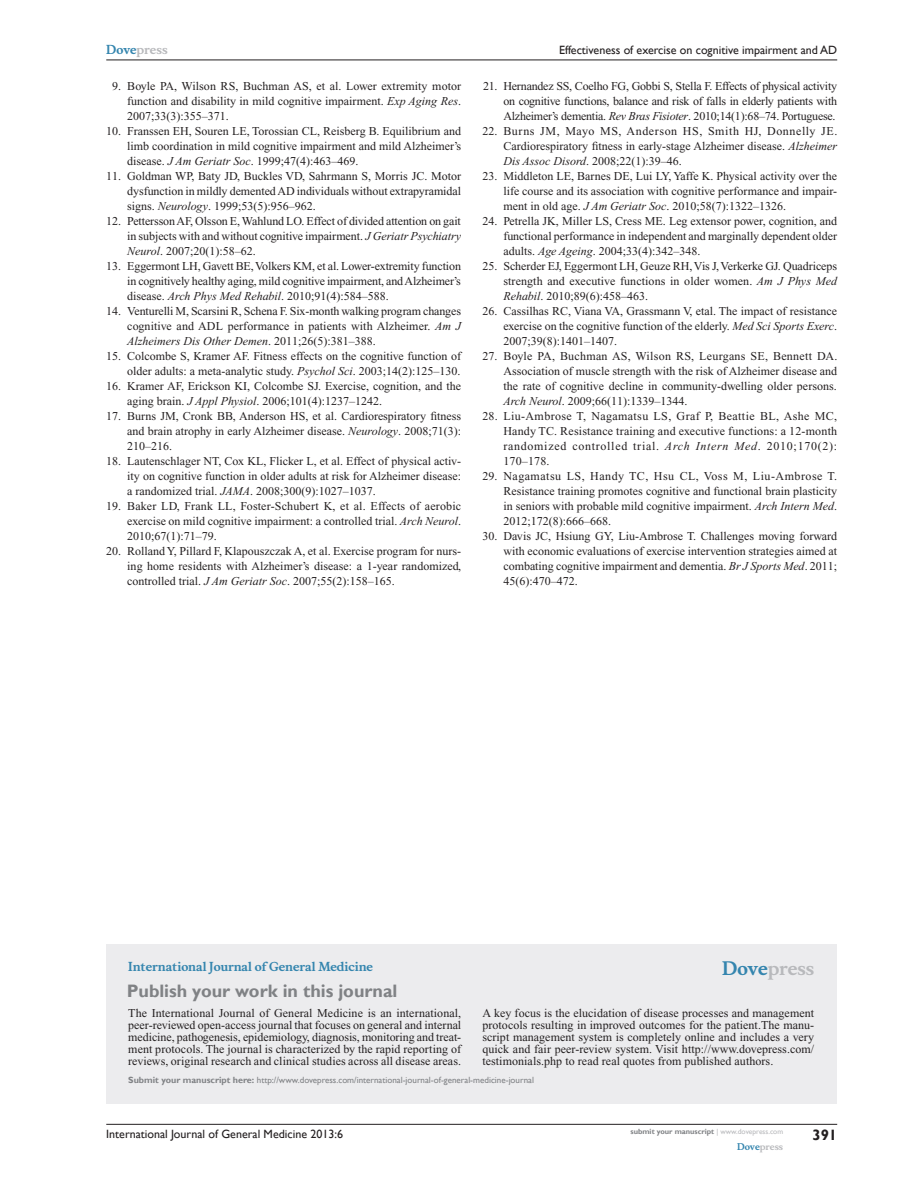
<style>
.page{position:relative;width:918px;height:1188px;background:#fff}
.page>*{position:absolute;margin:0;border:0;box-sizing:border-box;transform-origin:0 0}
.PromBx-H1{font:700 18px "Gill Sans";color:#808285}
.PromBx-Brand{font:700 18px "Musee";color:#b8b9bc}
.t1{font:700 15px "Gill Sans";color:#231f20}
.RefNL2{font:12px/15px "Times New Roman";color:#231f20;text-align:justify}
.PromBx-Tx{font:12px/12px "Times New Roman";letter-spacing:.005em;color:#231f20;text-align:justify}
.t2{font:12px "Gill Sans";color:#231f20}
.PromBx-JrnlName{font:700 12px "Musee";color:#3485ae}
.t3{font:700 12px "Musee";color:#b8b9bc}
.PromBx-SubmitMssWebA{font:9px "Gill Sans";color:#808285}
.t4{font:700 9px "Musee";color:#b8b9bc}
.t5{font:700 7.5px "Gill Sans";color:#808285}
.s1{color:#3485ae}
.s2{font-style:italic}
.s3{font-weight:700}
.s4{font-weight:400;color:#b8b9bc}
</style>
<div class="page">
<div style="left:106px;top:944px;width:731px;height:159px;background:#ececee"></div>
<hr style="left:106px;top:1124px;width:731px;height:1px;background:#231f20">
<hr style="left:106px;top:60px;width:731px;height:1px;background:#231f20">
<p class="t3" style="left:106px;top:43px;width:63px"><span class="s1">Dove</span>press</p>
<p class="RefNL2" style="left:127px;top:79px;width:335px;text-indent:-15px">9. Boyle PA, Wilson RS, Buchman AS, et al. Lower extremity motor function and disability in mild cognitive impairment. <span class="s2">Exp Aging Res</span>.<br>2007;33(3):355–371.</p>
<p class="RefNL2" style="left:127px;top:124px;width:335px;text-indent:-21px">10. Franssen EH, Souren LE, Torossian CL, Reisberg B. Equilibrium and limb coordination in mild cognitive impairment and mild Alzheimer’s disease. <span class="s2">J Am Geriatr Soc</span>. 1999;47(4):463–469.</p>
<p class="RefNL2" style="left:127px;top:169px;width:335px;text-indent:-21px">11. Goldman WP, Baty JD, Buckles VD, Sahrmann S, Morris JC. Motor dysfunction in mildly demented AD individuals without extrapyramidal signs. <span class="s2">Neurology</span>. 1999;53(5):956–962.</p>
<p class="RefNL2" style="left:127px;top:214px;width:335px;text-indent:-21px">12. Pettersson AF, Olsson E, Wahlund LO. Effect of divided attention on gait in subjects with and without cognitive impairment. <span class="s2">J Geriatr Psychiatry Neurol</span>. 2007;20(1):58–62.</p>
<p class="RefNL2" style="left:127px;top:259px;width:335px;text-indent:-21px">13. Eggermont LH, Gavett BE, Volkers KM, et al. Lower-extremity function in cognitively healthy aging, mild cognitive impairment, and Alzheimer’s disease. <span class="s2">Arch Phys Med Rehabil</span>. 2010;91(4):584–588.</p>
<p class="RefNL2" style="left:127px;top:304px;width:335px;text-indent:-21px">14. Venturelli M, Scarsini R, Schena F. Six-month walking program changes cognitive and ADL performance in patients with Alzheimer. <span class="s2">Am J Alzheimers Dis Other Demen</span>. 2011;26(5):381–388.</p>
<p class="RefNL2" style="left:106px;top:349px;width:356px;text-align:right">15. Colcombe S, Kramer AF. Fitness effects on the cognitive function of older adults: a meta-analytic study. <span class="s2">Psychol Sci</span>. 2003;14(2):125–130.</p>
<p class="RefNL2" style="left:127px;top:379px;width:335px;text-indent:-21px">16. Kramer AF, Erickson KI, Colcombe SJ. Exercise, cognition, and the aging brain. <span class="s2">J Appl Physiol</span>. 2006;101(4):1237–1242.</p>
<p class="RefNL2" style="left:127px;top:409px;width:335px;text-indent:-21px">17. Burns JM, Cronk BB, Anderson HS, et al. Cardiorespiratory fitness and brain atrophy in early Alzheimer disease. <span class="s2">Neurology</span>. 2008;71(3):<br>210–216.</p>
<p class="RefNL2" style="left:127px;top:454px;width:335px;text-indent:-21px">18. Lautenschlager NT, Cox KL, Flicker L, et al. Effect of physical activ&shy;ity on cognitive function in older adults at risk for Alzheimer disease: a randomized trial. <span class="s2">JAMA</span>. 2008;300(9):1027–1037.</p>
<p class="RefNL2" style="left:127px;top:499px;width:335px;text-indent:-21px">19. Baker LD, Frank LL, Foster-Schubert K, et al. Effects of aerobic exercise on mild cognitive impairment: a controlled trial. <span class="s2">Arch Neurol</span>.<br>2010;67(1):71–79.</p>
<p class="RefNL2" style="left:127px;top:544px;width:335px;text-indent:-21px">20. Rolland Y, Pillard F, Klapouszczak A, et al. Exercise program for nurs&shy;ing home residents with Alzheimer’s disease: a 1-year randomized, controlled trial. <span class="s2">J Am Geriatr Soc</span>. 2007;55(2):158–165.</p>
<p class="t2" style="left:559px;top:43px;width:280px">Effectiveness of exercise on cognitive impairment and AD</p>
<p class="RefNL2" style="left:503px;top:79px;width:335px;text-indent:-20px">21. Hernandez SS, Coelho FG, Gobbi S, Stella F. Effects of physical activity on cognitive functions, balance and risk of falls in elderly patients with Alzheimer’s dementia. <span class="s2">Rev Bras Fisioter</span>. 2010;14(1):68–74. Portuguese.</p>
<p class="RefNL2" style="left:503px;top:124px;width:335px;text-indent:-21px">22. Burns JM, Mayo MS, Anderson HS, Smith HJ, Donnelly JE.<br>Cardiorespiratory fitness in early-stage Alzheimer disease. <span class="s2">Alzheimer Dis Assoc Disord</span>. 2008;22(1):39–46.</p>
<p class="RefNL2" style="left:503px;top:169px;width:335px;text-indent:-21px">23. Middleton LE, Barnes DE, Lui LY, Yaffe K. Physical activity over the life course and its association with cognitive performance and impair&shy;ment in old age. <span class="s2">J Am Geriatr Soc</span>. 2010;58(7):1322–1326.</p>
<p class="RefNL2" style="left:503px;top:214px;width:335px;text-indent:-21px">24. Petrella JK, Miller LS, Cress ME. Leg extensor power, cognition, and functional performance in independent and marginally dependent older adults. <span class="s2">Age Ageing</span>. 2004;33(4):342–348.</p>
<p class="RefNL2" style="left:503px;top:259px;width:335px;text-indent:-21px">25. Scherder EJ, Eggermont LH, Geuze RH, Vis J, Verkerke GJ. Quadriceps strength and executive functions in older women. <span class="s2">Am J Phys Med Rehabil</span>. 2010;89(6):458–463.</p>
<p class="RefNL2" style="left:503px;top:304px;width:335px;text-indent:-21px">26. Cassilhas RC, Viana VA, Grassmann V, etal. The impact of resistance exercise on the cognitive function of the elderly. <span class="s2">Med Sci Sports Exerc</span>.<br>2007;39(8):1401–1407.</p>
<p class="RefNL2" style="left:503px;top:349px;width:336px;text-indent:-21px">27. Boyle PA, Buchman AS, Wilson RS, Leurgans SE, Bennett DA.<br>Association of muscle strength with the risk of Alzheimer disease and the rate of cognitive decline in community-dwelling older persons.<br><span class="s2">Arch Neurol</span>. 2009;66(11):1339–1344.</p>
<p class="RefNL2" style="left:503px;top:409px;width:335px;text-indent:-21px">28. Liu-Ambrose T, Nagamatsu LS, Graf P, Beattie BL, Ashe MC, Handy TC. Resistance training and executive functions: a 12-month randomized controlled trial. <span class="s2">Arch Intern Med</span>. 2010;170(2):<br>170–178.</p>
<p class="RefNL2" style="left:503px;top:469px;width:335px;text-indent:-21px">29. Nagamatsu LS, Handy TC, Hsu CL, Voss M, Liu-Ambrose T.<br>Resistance training promotes cognitive and functional brain plasticity in seniors with probable mild cognitive impairment. <span class="s2">Arch Intern Med</span>.<br>2012;172(8):666–668.</p>
<p class="RefNL2" style="left:503px;top:529px;width:335px;text-indent:-21px">30. Davis JC, Hsiung GY, Liu-Ambrose T. Challenges moving forward with economic evaluations of exercise intervention strategies aimed at combating cognitive impairment and dementia. <span class="s2">Br J Sports Med</span>. 2011; 45(6):470–472.</p>
<p class="PromBx-JrnlName" style="left:128px;top:959px;width:246px">International Journal of General Medicine</p>
<p class="PromBx-H1" style="left:127px;top:980px;width:272px">Publish your work in this journal</p>
<p class="PromBx-Brand" style="left:722px;top:958px;width:94px"><span class="s1">Dove</span>press</p>
<p class="PromBx-Tx" style="left:128px;top:1007px;width:335px">The International Journal of General Medicine is an international, peer-reviewed open-access journal that focuses on general and internal medicine, pathogenesis, epidemiology, diagnosis, monitoring and treat&shy;ment protocols. The journal is characterized by the rapid reporting of reviews, original research and clinical studies across all disease areas.</p>
<p class="PromBx-Tx" style="left:482px;top:1007px;width:333px">A key focus is the elucidation of disease processes and management protocols resulting in improved outcomes for the patient.The manu&shy;script management system is completely online and includes a very quick and fair peer-review system. Visit http://www.dovepress.com/ testimonials.php to read real quotes from published authors.</p>
<p class="PromBx-SubmitMssWebA" style="left:128px;top:1075px;width:407px"><span class="s3">Submit your manuscript here:</span> http://www.dovepress.com/international-journal-of-general-medicine-journal</p>
<p class="t2" style="left:106px;top:1127px;width:238px">International Journal of General Medicine 2013:6</p>
<p class="t5" style="left:631px;top:1127px;width:154px">submit your manuscript <span class="s4">| www.dovepress.com</span></p>
<p class="t4" style="left:737px;top:1141px;width:48px"><span class="s1">Dove</span>press</p>
<p class="t1" style="left:812px;top:1126px;width:26px">391</p>
</div>
